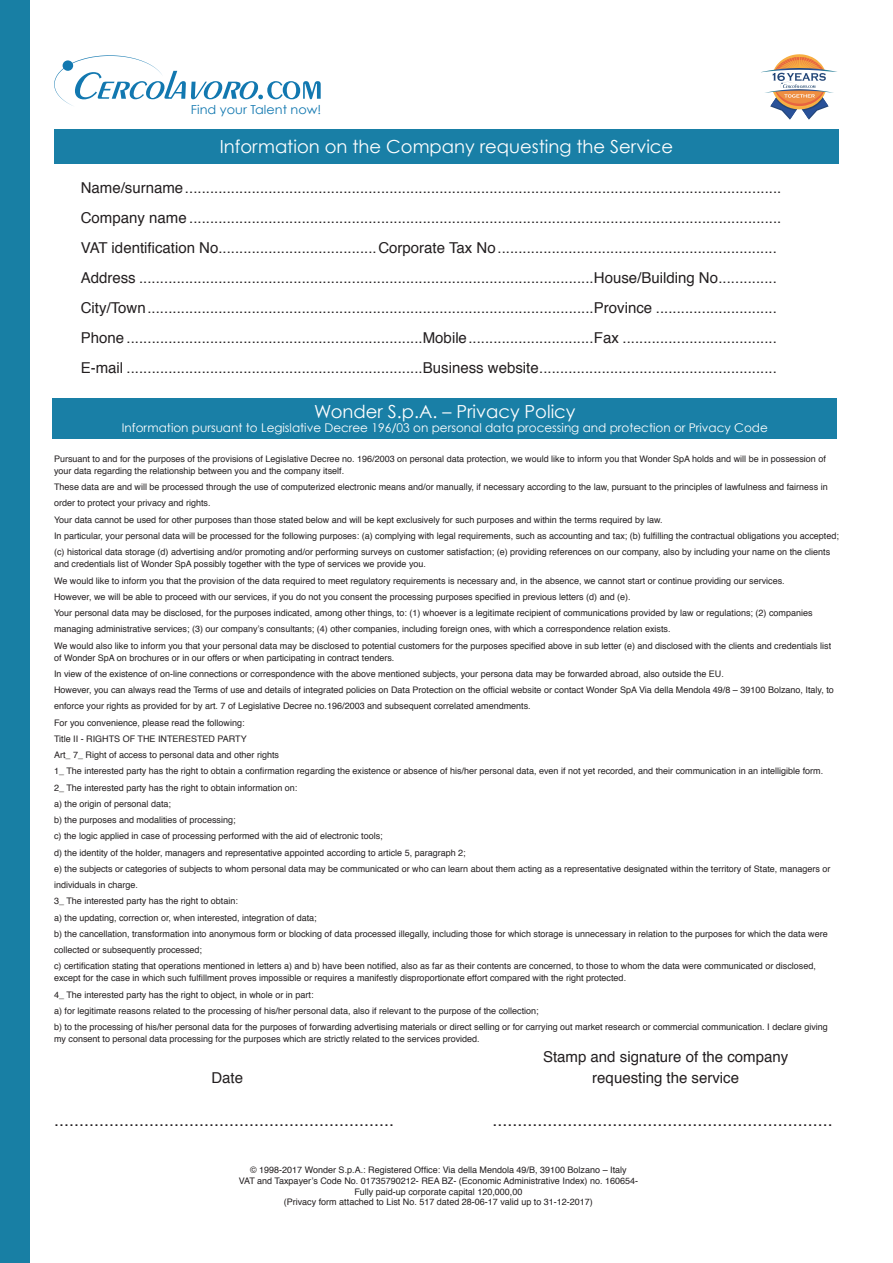
<style>
.page{position:relative;width:893px;height:1263px;background:#fff}
.page>*{position:absolute;margin:0;border:0;box-sizing:border-box;transform-origin:0 0}
.t1{font:18px "Helvetica";color:#231f20}
.t2{font:18px "Century Gothic";color:#fff}
.t3{font:15px "Helvetica";color:#231f20}
.t4{font:12.3px "Century Gothic";color:#1278b0;scale:1.04 1}
.t5{font:12px "Century Gothic";color:#fff}
.t6{font:9px/12px "Helvetica";color:#231f20}
</style>
<div class="page">
<div style="left:0;top:0;width:30px;height:1263px;background:#187fa4"></div>
<svg style="left:54px;top:55px;width:267px;height:51px"></svg>
<svg style="left:761px;top:54px;width:76px;height:66px"></svg>
<div style="left:54px;top:130px;width:785px;height:34px;background:#197fa6"></div>
<div style="left:52px;top:398px;width:785px;height:40px;background:#197fa6"></div>
<h3 class="t4" style="left:191px;top:102px;width:127px">Find your Talent now!</h3>
<p class="t2" style="left:220px;top:136px;width:455px">Information on the Company requesting the Service</p>
<p class="t3" style="left:81px;top:176px;width:702px">Name/surname...............................................................................................................................................</p>
<p class="t3" style="left:81px;top:206px;width:702px">Company name ..............................................................................................................................................</p>
<p class="t3" style="left:81px;top:236px;width:698px">VAT identification No......................................Corporate Tax No...................................................................</p>
<p class="t3" style="left:81px;top:266px;width:698px">Address .............................................................................................................House/Building No..............</p>
<p class="t3" style="left:81px;top:296px;width:698px">City/Town...........................................................................................................Province .............................</p>
<p class="t3" style="left:81px;top:326px;width:698px">Phone .......................................................................Mobile..............................Fax .....................................</p>
<p class="t3" style="left:81px;top:356px;width:698px">E-mail .......................................................................Business website.........................................................</p>
<p class="t2" style="left:314px;top:400px;width:263px">Wonder S.p.A. – Privacy Policy</p>
<p class="t5" style="left:122px;top:420px;width:647px">Information pursuant to Legislative Decree 196/03 on personal data processing and protection or Privacy Code</p>
<p class="t6" style="left:54px;top:453px;width:773px">Pursuant to and for the purposes of the provisions of Legislative Decree no. 196/2003 on personal data protection, we would like to inform you that Wonder SpA holds and will be in possession of your data regarding the relationship between you and the company itself.</p>
<p class="t6" style="left:54px;top:481px;width:775px">These data are and will be processed through the use of computerized electronic means and/or manually, if necessary according to the law, pursuant to the principles of lawfulness and fairness in</p>
<p class="t6" style="left:54px;top:498px;width:158px">order to protect your privacy and rights.</p>
<p class="t6" style="left:54px;top:514px;width:610px">Your data cannot be used for other purposes than those stated below and will be kept exclusively for such purposes and within the terms required by law.</p>
<p class="t6" style="left:54px;top:530px;width:786px">In particular, your personal data will be processed for the following purposes: (a) complying with legal requirements, such as accounting and tax; (b) fulfilling the contractual obligations you accepted;</p>
<p class="t6" style="left:54px;top:546px;width:778px">(c) historical data storage (d) advertising and/or promoting and/or performing surveys on customer satisfaction; (e) providing references on our company, also by including your name on the clients and credentials list of Wonder SpA possibly together with the type of services we provide you.</p>
<p class="t6" style="left:54px;top:575px;width:732px">We would like to inform you that the provision of the data required to meet regulatory requirements is necessary and, in the absence, we cannot start or continue providing our services.</p>
<p class="t6" style="left:54px;top:591px;width:578px">However, we will be able to proceed with our services, if you do not you consent the processing purposes specified in previous letters (d) and (e).</p>
<p class="t6" style="left:54px;top:607px;width:760px">Your personal data may be disclosed, for the purposes indicated, among other things, to: (1) whoever is a legitimate recipient of communications provided by law or regulations; (2) companies</p>
<p class="t6" style="left:54px;top:623px;width:618px">managing administrative services; (3) our company’s consultants; (4) other companies, including foreign ones, with which a correspondence relation exists.</p>
<p class="t6" style="left:54px;top:640px;width:779px">We would also like to inform you that your personal data may be disclosed to potential customers for the purposes specified above in sub letter (e) and disclosed with the clients and credentials list of Wonder SpA on brochures or in our offers or when participating in contract tenders.</p>
<p class="t6" style="left:54px;top:668px;width:671px">In view of the existence of on-line connections or correspondence with the above mentioned subjects, your persona data may be forwarded abroad, also outside the EU.</p>
<p class="t6" style="left:54px;top:684px;width:781px">However, you can always read the Terms of use and details of integrated policies on Data Protection on the official website or contact Wonder SpA Via della Mendola 49/8 – 39100 Bolzano, Italy, to</p>
<p class="t6" style="left:54px;top:700px;width:478px">enforce your rights as provided for by art. 7 of Legislative Decree no.196/2003 and subsequent correlated amendments.</p>
<p class="t6" style="left:54px;top:717px;width:192px">For you convenience, please read the following:</p>
<p class="t6" style="left:54px;top:733px;width:194px">Title II - RIGHTS OF THE INTERESTED PARTY</p>
<p class="t6" style="left:54px;top:749px;width:227px">Art_ 7_ Right of access to personal data and other rights</p>
<p class="t6" style="left:54px;top:765px;width:771px">1_ The interested party has the right to obtain a confirmation regarding the existence or absence of his/her personal data, even if not yet recorded, and their communication in an intelligible form.</p>
<p class="t6" style="left:54px;top:782px;width:245px">2_ The interested party has the right to obtain information on:</p>
<p class="t6" style="left:54px;top:798px;width:119px">a) the origin of personal data;</p>
<p class="t6" style="left:54px;top:814px;width:183px">b) the purposes and modalities of processing;</p>
<p class="t6" style="left:54px;top:830px;width:330px">c) the logic applied in case of processing performed with the aid of electronic tools;</p>
<p class="t6" style="left:54px;top:847px;width:413px">d) the identity of the holder, managers and representative appointed according to article 5, paragraph 2;</p>
<p class="t6" style="left:54px;top:863px;width:778px">e) the subjects or categories of subjects to whom personal data may be communicated or who can learn about them acting as a representative designated within the territory of State, managers or</p>
<p class="t6" style="left:54px;top:879px;width:86px">individuals in charge.</p>
<p class="t6" style="left:54px;top:895px;width:185px">3_ The interested party has the right to obtain:</p>
<p class="t6" style="left:54px;top:912px;width:264px">a) the updating, correction or, when interested, integration of data;</p>
<p class="t6" style="left:54px;top:928px;width:775px">b) the cancellation, transformation into anonymous form or blocking of data processed illegally, including those for which storage is unnecessary in relation to the purposes for which the data were</p>
<p class="t6" style="left:54px;top:944px;width:150px">collected or subsequently processed;</p>
<p class="t6" style="left:54px;top:960px;width:763px">c) certification stating that operations mentioned in letters a) and b) have been notified, also as far as their contents are concerned, to those to whom the data were communicated or disclosed, except for the case in which such fulfillment proves impossible or requires a manifestly disproportionate effort compared with the right protected.</p>
<p class="t6" style="left:54px;top:989px;width:261px">4_ The interested party has the right to object, in whole or in part:</p>
<p class="t6" style="left:54px;top:1005px;width:486px">a) for legitimate reasons related to the processing of his/her personal data, also if relevant to the purpose of the collection;</p>
<p class="t6" style="left:54px;top:1021px;width:775px">b) to the processing of his/her personal data for the purposes of forwarding advertising materials or direct selling or for carrying out market research or commercial communication. I declare giving my consent to personal data processing for the purposes which are strictly related to the services provided.</p>
<p class="t3" style="left:211px;top:1066px;width:33px">Date</p>
<p class="t3" style="left:543px;top:1045px;width:247px">Stamp and signature of the company</p>
<p class="t3" style="left:592px;top:1066px;width:148px">requesting the service</p>
<p class="t1" style="left:492px;top:1106px;width:342px">....................................................................</p>
<p class="t6" style="left:250px;top:1164px;width:378px">© 1998-2017 Wonder S.p.A.: Registered Office: Via della Mendola 49/B, 39100 Bolzano – Italy</p>
<p class="t6" style="left:239px;top:1175px;width:401px">VAT and Taxpayer’s Code No. 01735790212- REA BZ- (Economic Administrative Index) no. 160654-</p>
<p class="t6" style="left:354px;top:1186px;width:170px">Fully paid-up corporate capital 120,000,00</p>
<p class="t6" style="left:284px;top:1196px;width:311px">(Privacy form attached to List No. 517 dated 28-06-17 valid up to 31-12-2017)</p>
<p class="t1" style="left:54px;top:1106px;width:342px">....................................................................</p>
</div>
